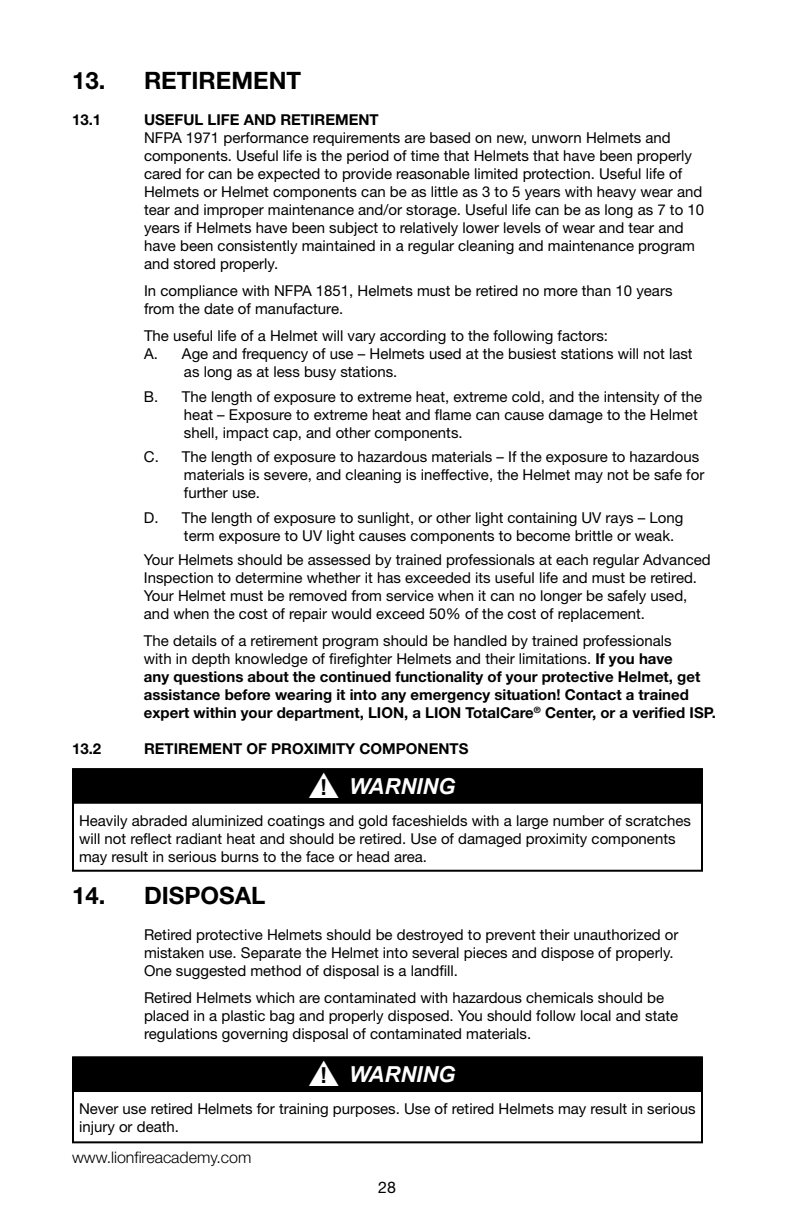
<style>
.page{position:relative;width:792px;height:1224px;background:#fff}
.page>*{position:absolute;margin:0;border:0;box-sizing:border-box;transform-origin:0 0}
.t1{font:700 24px "Helvetica Neue LT Std";color:#000}
.t2{font:italic 700 22px "Arial";color:#fff}
.t3{font:300 16px "Helvetica Neue LT Std";color:#000}
.t4{font:16px "Helvetica Neue LT Std";color:#000}
.t5{font:15px/18px "Helvetica Neue LT Std";color:#000}
.t6{font:700 15px/18px "Helvetica Neue LT Std";color:#000}
.s1{font-weight:400}
.s2{font-style:normal;color:#000}
</style>
<div class="page">
<div style="left:72px;top:768px;width:631px;height:104px;border:2px solid #000"></div>
<div style="left:74px;top:769px;width:628px;height:34px;background:#000"></div>
<div style="left:72px;top:768px;width:630px;height:36px;border:2px solid #000"></div>
<div style="left:72px;top:1056px;width:631px;height:87px;border:2px solid #000"></div>
<div style="left:74px;top:1058px;width:628px;height:33px;background:#000"></div>
<div style="left:72px;top:1057px;width:630px;height:35px;border:2px solid #000"></div>
<h1 class="t1" style="left:72px;top:66px;width:231px">13. RETIREMENT</h1>
<p class="t6" style="left:72px;top:111px;width:31px">13.1</p>
<p class="t6" style="left:144px;top:111px;width:236px">USEFUL LIFE AND RETIREMENT</p>
<p class="t5" style="left:144px;top:129px;width:562px">NFPA 1971 performance requirements are based on new, unworn Helmets and components. Useful life is the period of time that Helmets that have been properly cared for can be expected to provide reasonable limited protection. Useful life of Helmets or Helmet components can be as little as 3 to 5 years with heavy wear and tear and improper maintenance and/or storage. Useful life can be as long as 7 to 10 years if Helmets have been subject to relatively lower levels of wear and tear and have been consistently maintained in a regular cleaning and maintenance program and stored properly.</p>
<p class="t5" style="left:144px;top:282px;width:530px">In compliance with NFPA 1851, Helmets must be retired no more than 10 years from the date of manufacture.</p>
<p class="t5" style="left:144px;top:327px;width:466px">The useful life of a Helmet will vary according to the following factors:</p>
<p class="t5" style="left:144px;top:345px;width:550px">A. Age and frequency of use – Helmets used at the busiest stations will not last</p>
<p class="t5" style="left:184px;top:363px;width:215px">as long as at less busy stations.</p>
<p class="t5" style="left:184px;top:387px;width:520px;text-indent:-40px">B. The length of exposure to extreme heat, extreme cold, and the intensity of the heat – Exposure to extreme heat and flame can cause damage to the Helmet shell, impact cap, and other components.</p>
<p class="t5" style="left:184px;top:448px;width:522px;text-indent:-40px">C. The length of exposure to hazardous materials – If the exposure to hazardous materials is severe, and cleaning is ineffective, the Helmet may not be safe for further use.</p>
<p class="t5" style="left:184px;top:508px;width:501px;text-indent:-40px">D. The length of exposure to sunlight, or other light containing UV rays – Long term exposure to UV light causes components to become brittle or weak.</p>
<p class="t5" style="left:144px;top:551px;width:568px">Your Helmets should be assessed by trained professionals at each regular Advanced Inspection to determine whether it has exceeded its useful life and must be retired.<br>Your Helmet must be removed from service when it can no longer be safely used, and when the cost of repair would exceed 50% of the cost of replacement.</p>
<p class="t6" style="left:144px;top:632px;width:574px"><span class="s1">The details of a retirement program should be handled by trained professionals<br>with in depth knowledge of firefighter Helmets and their limitations.</span> If you have<br>any questions about the continued functionality of your protective Helmet, get assistance before wearing it into any emergency situation! Contact a trained expert within your department, LION, a LION TotalCare<sup>®</sup> Center, or a verified ISP.</p>
<p class="t6" style="left:72px;top:740px;width:31px">13.2</p>
<p class="t6" style="left:144px;top:740px;width:326px">RETIREMENT OF PROXIMITY COMPONENTS</p>
<h2 class="t2" style="left:320px;top:772px;width:137px"><span class="s2">!</span> WARNING</h2>
<p class="t5" style="left:79px;top:811px;width:613px">Heavily abraded aluminized coatings and gold faceshields with a large number of scratches will not reflect radiant heat and should be retired. Use of damaged proximity components may result in serious burns to the face or head area.</p>
<h1 class="t1" style="left:72px;top:881px;width:195px">14. DISPOSAL</h1>
<p class="t5" style="left:144px;top:926px;width:536px">Retired protective Helmets should be destroyed to prevent their unauthorized or mistaken use. Separate the Helmet into several pieces and dispose of properly.<br>One suggested method of disposal is a landfill.</p>
<p class="t5" style="left:144px;top:989px;width:536px">Retired Helmets which are contaminated with hazardous chemicals should be placed in a plastic bag and properly disposed. You should follow local and state regulations governing disposal of contaminated materials.</p>
<h2 class="t2" style="left:320px;top:1060px;width:137px"><span class="s2">!</span> WARNING</h2>
<p class="t5" style="left:79px;top:1100px;width:618px">Never use retired Helmets for training purposes. Use of retired Helmets may result in serious injury or death.</p>
<p class="t3" style="left:72px;top:1148px;width:181px">www.lionfireacademy.com</p>
<p class="t4" style="left:378px;top:1178px;width:19px">28</p>
</div>
